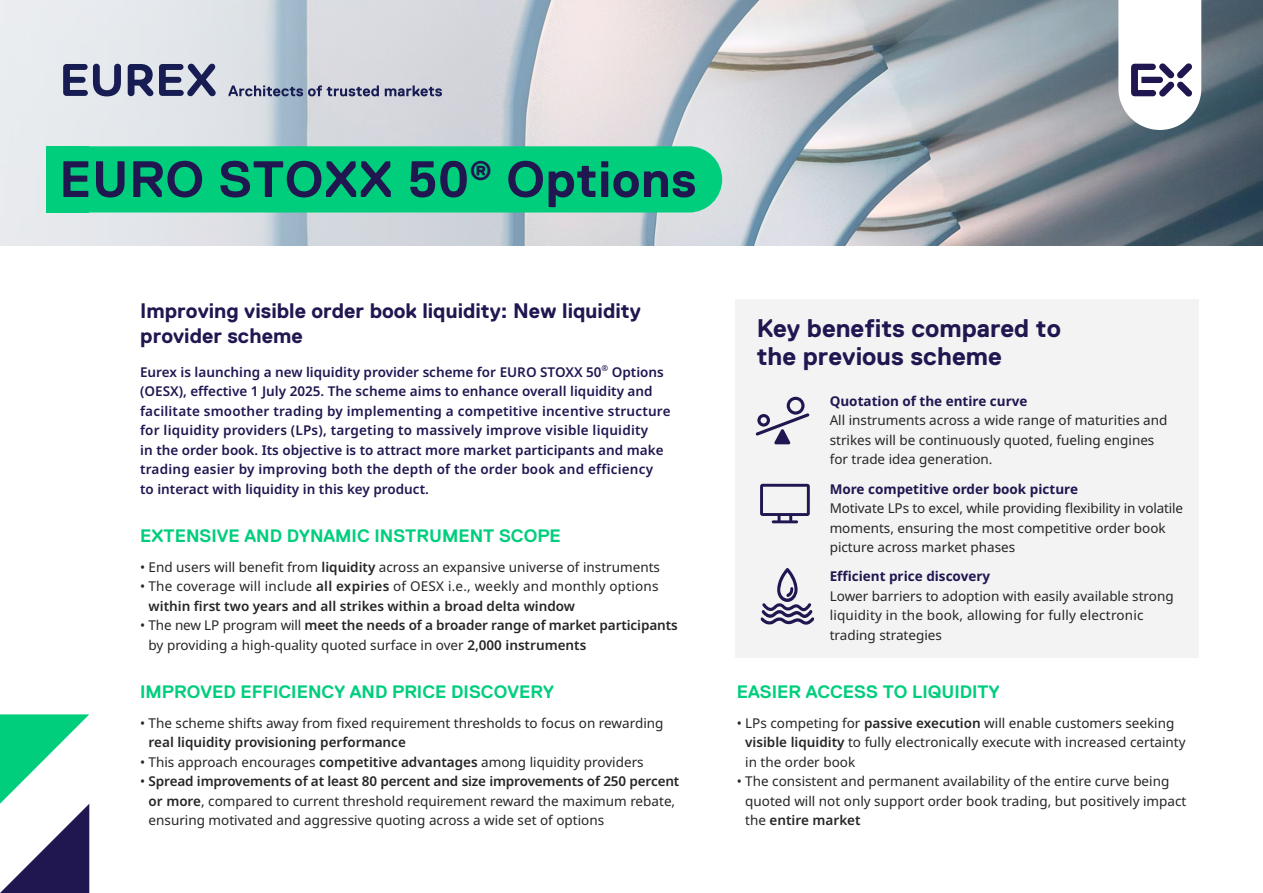
<style>
.page{position:relative;width:1263px;height:893px;background:#fff}
.page>*{position:absolute;margin:0;border:0;box-sizing:border-box;transform-origin:0 0}
.t1{font:700 51px "Replica";letter-spacing:.01em;color:#201751}
.t2{font:700 25.5px/28.5px "Replica";color:#201751}
.t3{font:700 21px/25.5px "Replica";color:#201751}
.t4{font:700 18px "Replica";color:#00ce7d}
.t5{font:13.5px/19.5px "Noto Sans";color:#272526}
.t6{font:600 13.5px/19.5px "Noto Sans";color:#201751}
.t7{font:600 13.5px/19.5px "Noto Sans";color:#272526}
.t8{font:700 13.5px "Noto Sans";color:#201751}
.s1{font-weight:600}
.s2{font-weight:400}
</style>
<div class="page">
<div style="left:736px;top:300px;width:463px;height:358px;background:#f3f3f3"></div>
<svg style="left:755px;top:397px;width:54px;height:47px"></svg>
<svg style="left:760px;top:484px;width:50px;height:39px"></svg>
<svg style="left:760px;top:568px;width:54px;height:57px"></svg>
<svg style="left:0;top:0;width:1263px;height:246px;background:#b8bec4"></svg>
<div style="left:46px;top:146px;width:676px;height:66px;background:#00ce7d;border-radius:33px"></div>
<div style="left:46px;top:146px;width:43px;height:66px;background:#00ce7d"></div>
<svg style="left:63px;top:64px;width:153px;height:32px;background:#7b809d"></svg>
<svg style="left:228px;top:85px;width:151px;height:11px;background:#868da7"></svg>
<svg style="left:385px;top:85px;width:57px;height:11px"></svg>
<svg style="left:1118px;top:0;width:83px;height:130px"></svg>
<svg style="left:0;top:714px;width:89px;height:179px"></svg>
<h1 class="t1" style="left:59px;top:151px;width:639px">EURO STOXX 50<sup>®</sup> Options</h1>
<h3 class="t3" style="left:140px;top:298px;width:502px">Improving visible order book liquidity: New liquidity provider scheme</h3>
<p class="t6" style="left:140px;top:362px;width:532px">Eurex is launching a new liquidity provider scheme for EURO STOXX 50<sup>®</sup> Options (OESX), effective 1 July 2025. The scheme aims to enhance overall liquidity and facilitate smoother trading by implementing a competitive incentive structure for liquidity providers (LPs), targeting to massively improve visible liquidity<br>in the order book. Its objective is to attract more market participants and make trading easier by improving both the depth of the order book and efficiency<br>to interact with liquidity in this key product.</p>
<h3 class="t4" style="left:140px;top:526px;width:422px">EXTENSIVE AND DYNAMIC INSTRUMENT SCOPE</h3>
<p class="t5" style="left:140px;top:557px;width:521px">• End users will benefit from <span class="s1">liquidity</span> across an expansive universe of instruments</p>
<p class="t7" style="left:149px;top:577px;width:511px;text-indent:-9px"><span class="s2">• The coverage will include</span> all expiries <span class="s2">of OESX i.e., weekly and monthly options </span>within first two years and all strikes within a broad delta window</p>
<p class="t5" style="left:149px;top:616px;width:530px;text-indent:-8px">• The new LP program will <span class="s1">meet the needs of a broader range of market participants </span>by providing a high-quality quoted surface in over <span class="s1">2,000 instruments</span></p>
<h3 class="t4" style="left:140px;top:682px;width:415px">IMPROVED EFFICIENCY AND PRICE DISCOVERY</h3>
<p class="t5" style="left:140px;top:713px;width:525px">• The scheme shifts away from fixed requirement thresholds to focus on rewarding</p>
<p class="t7" style="left:149px;top:733px;width:259px">real liquidity provisioning performance</p>
<p class="t5" style="left:140px;top:752px;width:505px">• This approach encourages <span class="s1">competitive advantages</span> among liquidity providers</p>
<p class="t5" style="left:149px;top:772px;width:532px;text-indent:-9px">• <span class="s1">Spread improvements of at least 80 percent and size improvements of 250 percent or more</span>, compared to current threshold requirement reward the maximum rebate, ensuring motivated and aggressive quoting across a wide set of options</p>
<h2 class="t2" style="left:757px;top:314px;width:306px">Key benefits compared to the previous scheme</h2>
<p class="t8" style="left:830px;top:391px;width:199px">Quotation of the entire curve</p>
<p class="t5" style="left:830px;top:411px;width:339px">All instruments across a wide range of maturities and strikes will be continuously quoted, fueling engines for trade idea generation.</p>
<p class="t8" style="left:830px;top:479px;width:250px">More competitive order book picture</p>
<p class="t5" style="left:830px;top:499px;width:355px">Motivate LPs to excel, while providing flexibility in volatile moments, ensuring the most competitive order book picture across market phases</p>
<p class="t8" style="left:830px;top:567px;width:162px">Efficient price discovery</p>
<p class="t5" style="left:830px;top:587px;width:345px">Lower barriers to adoption with easily available strong liquidity in the book, allowing for fully electronic trading strategies</p>
<h3 class="t4" style="left:737px;top:682px;width:264px">EASIER ACCESS TO LIQUIDITY</h3>
<p class="t5" style="left:745px;top:713px;width:442px;text-indent:-9px">• LPs competing for <span class="s1">passive execution</span> will enable customers seeking <span class="s1">visible liquidity</span> to fully electronically execute with increased certainty in the order book</p>
<p class="t5" style="left:745px;top:772px;width:443px;text-indent:-9px">• The consistent and permanent availability of the entire curve being quoted will not only support order book trading, but positively impact the <span class="s1">entire market</span></p>
</div>
